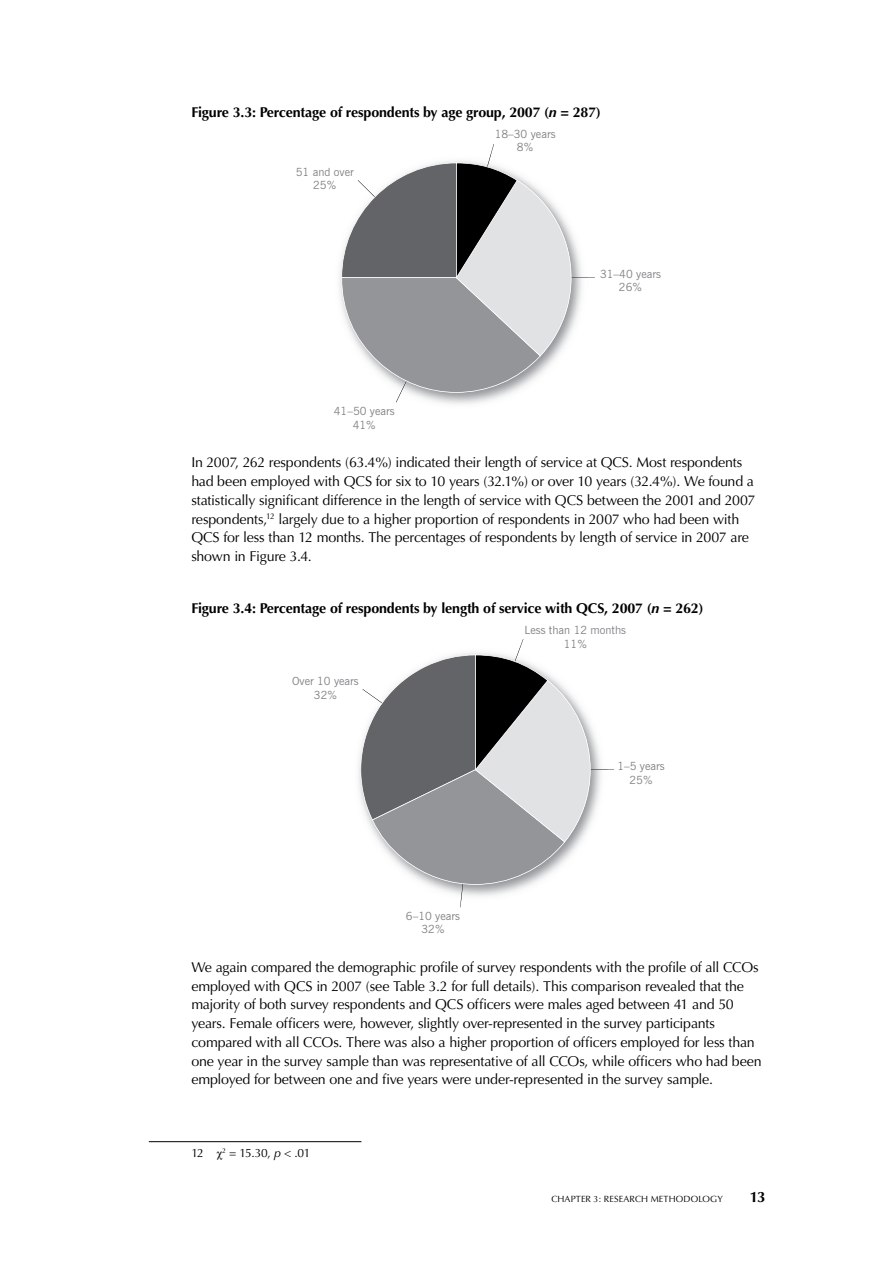
<style>
.page{position:relative;width:893px;height:1263px;background:#fff}
.page>*{position:absolute;margin:0;border:0;box-sizing:border-box;transform-origin:0 0}
.t1{font:700 15px "Optima";color:#000}
.t2{font:14.25px/18.8px "Optima";letter-spacing:-.015em;color:#000}
.t3{font:700 14.25px "Optima";letter-spacing:-.01em;color:#000}
.t4{font:12px "Optima";letter-spacing:-.055em;color:#000}
.t5{font:11.25px/13.5px "News Gothic BT";color:#808285;text-align:center}
.t6{font:9px "Optima";color:#000}
.s1{font-style:italic}
.s2{font-family:"Times New Roman"}
</style>
<div class="page">
<hr style="left:456px;top:277px;width:139px;height:1px;background:#000">
<svg style="left:341px;top:144px;width:246px;height:260px"></svg>
<hr style="left:475px;top:769px;width:139px;height:1px;background:#000">
<svg style="left:358px;top:639px;width:246px;height:268px"></svg>
<hr style="left:149px;top:1141px;width:212px;height:1px;background:#000">
<p class="t3" style="left:191px;top:104px;width:411px">Figure 3.3: Percentage of respondents by age group, 2007 (<span class="s1">n</span> = 287)</p>
<p class="t5" style="left:296px;top:165px;width:59px">51 and over<br>25%</p>
<p class="t5" style="left:495px;top:127px;width:62px">18–30 years<br>8%</p>
<p class="t5" style="left:600px;top:267px;width:62px">31–40 years<br>26%</p>
<p class="t5" style="left:334px;top:404px;width:62px">41–50 years<br>41%</p>
<p class="t2" style="left:191px;top:453px;width:566px">In 2007, 262 respondents (63.4%) indicated their length of service at QCS. Most respondents had been employed with QCS for six to 10 years (32.1%) or over 10 years (32.4%). We found a statistically significant difference in the length of service with QCS between the 2001 and 2007 respondents,<sup>12</sup> largely due to a higher proportion of respondents in 2007 who had been with QCS for less than 12 months. The percentages of respondents by length of service in 2007 are shown in Figure 3.4.</p>
<p class="t3" style="left:191px;top:600px;width:514px">Figure 3.4: Percentage of respondents by length of service with QCS, 2007 (<span class="s1">n</span> = 262)</p>
<p class="t5" style="left:292px;top:675px;width:68px">Over 10 years<br>32%</p>
<p class="t5" style="left:524px;top:623px;width:103px">Less than 12 months<br>11%</p>
<p class="t5" style="left:617px;top:759px;width:49px">1–5 years<br>25%</p>
<p class="t5" style="left:406px;top:909px;width:56px">6–10 years<br>32%</p>
<p class="t2" style="left:191px;top:958px;width:572px">We again compared the demographic profile of survey respondents with the profile of all CCOs employed with QCS in 2007 (see Table 3.2 for full details). This comparison revealed that the majority of both survey respondents and QCS officers were males aged between 41 and 50 years. Female officers were, however, slightly over-represented in the survey participants compared with all CCOs. There was also a higher proportion of officers employed for less than one year in the survey sample than was representative of all CCOs, while officers who had been employed for between one and five years were under-represented in the survey sample.</p>
<p class="t4" style="left:191px;top:1146px;width:121px">12 <span class="s2">χ</span><sup>2</sup> = 15.30, <span class="s1">p</span> &lt; .01</p>
<p class="t6" style="left:551px;top:1193px;width:13px">Chapter</p>
<p class="t6" style="left:594px;top:1193px;width:23px">3: Research</p>
<p class="t6" style="left:651px;top:1193px;width:8px">methodolog</p>
<p class="t6" style="left:717px;top:1193px;width:7px">y</p>
<p class="t1" style="left:750px;top:1188px;width:17px">13</p>
</div>
